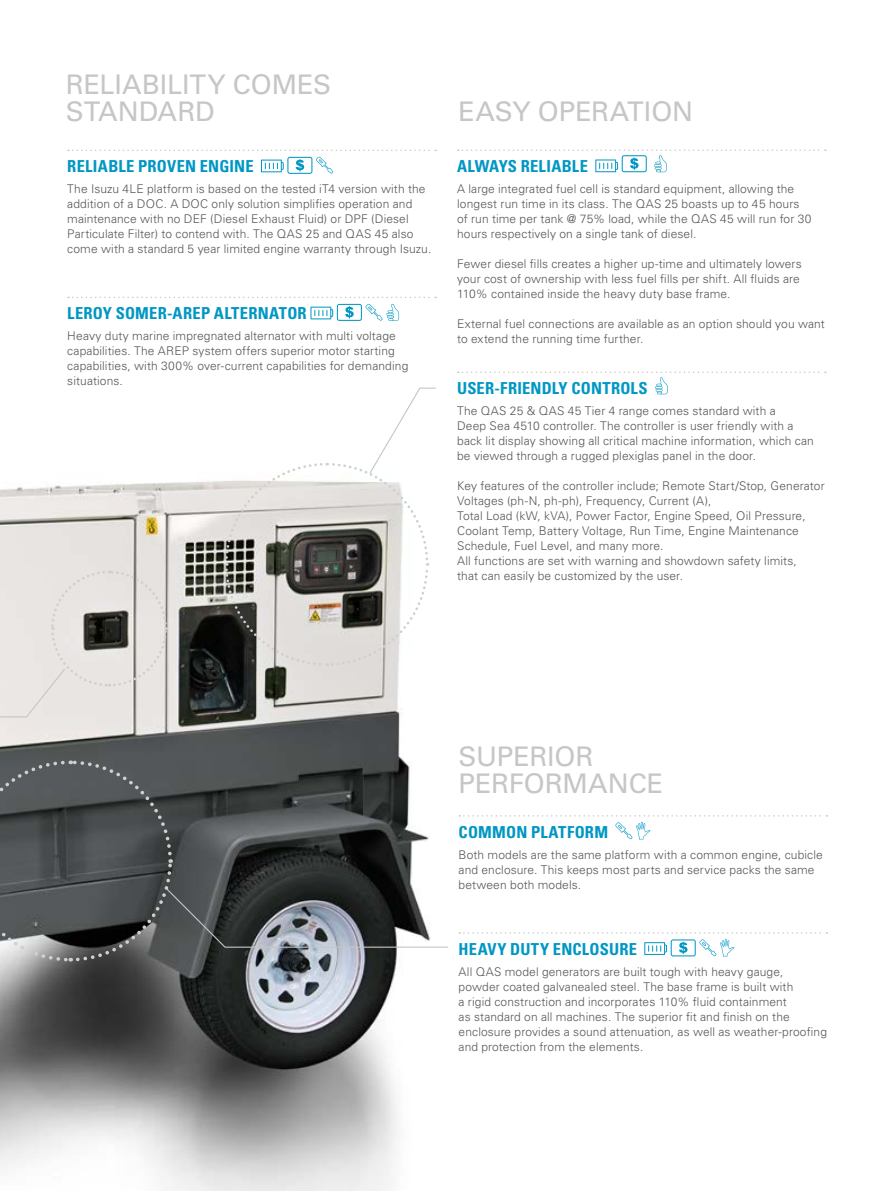
<style>
.page{position:relative;width:893px;height:1191px;background:#fff}
.page>*{position:absolute;margin:0;border:0;box-sizing:border-box;transform-origin:0 0}
.L-TITLE-INSIDE{font:27px/27px "Univers LT Std";letter-spacing:-.005em;color:#c6c6c6}
.L-BODY-TITLE-INSIDE{font:700 condensed 16.5px "Univers LT Std";letter-spacing:.01em;color:#0097c4}
.L-BODY_TEXT{font:300 12px/15px "Univers LT Std";letter-spacing:.01em;color:#575756}
</style>
<div class="page">
<img style="left:0;top:481px;width:401px;height:710px">
<svg style="left:458px;top:149px;width:368px;height:23px"></svg>
<svg style="left:458px;top:371px;width:368px;height:23px"></svg>
<svg style="left:68px;top:297px;width:368px;height:1px"></svg>
<svg style="left:68px;top:150px;width:368px;height:24px"></svg>
<svg style="left:310px;top:304px;width:89px;height:17px"></svg>
<svg style="left:459px;top:815px;width:368px;height:24px"></svg>
<svg style="left:459px;top:932px;width:368px;height:24px"></svg>
<svg style="left:224px;top:387px;width:212px;height:280px"></svg>
<svg style="left:0;top:758px;width:449px;height:205px"></svg>
<svg style="left:0;top:569px;width:168px;height:149px"></svg>
<p class="L-TITLE-INSIDE" style="left:66px;top:71px;width:267px">RELIABILITY COMES<br>STANDARD</p>
<p class="L-BODY-TITLE-INSIDE" style="left:67px;top:156px;width:188px">RELIABLE PROVEN ENGINE</p>
<p class="L-BODY_TEXT" style="left:67px;top:182px;width:366px">The Isuzu 4LE platform is based on the tested iT4 version with the addition of a DOC. A DOC only solution simplifies operation and maintenance with no DEF (Diesel Exhaust Fluid) or DPF (Diesel Particulate Filter) to contend with. The QAS 25 and QAS 45 also come with a standard 5 year limited engine warranty through Isuzu.</p>
<p class="L-BODY-TITLE-INSIDE" style="left:67px;top:303px;width:241px">LEROY SOMER-AREP ALTERNATOR</p>
<p class="L-BODY_TEXT" style="left:67px;top:329px;width:343px">Heavy duty marine impregnated alternator with multi voltage capabilities. The AREP system offers superior motor starting capabilities, with 300% over-current capabilities for demanding situations.</p>
<p class="L-TITLE-INSIDE" style="left:459px;top:98px;width:236px">EASY OPERATION</p>
<p class="L-BODY-TITLE-INSIDE" style="left:457px;top:156px;width:132px">ALWAYS RELIABLE</p>
<p class="L-BODY_TEXT" style="left:457px;top:181px;width:356px">A large integrated fuel cell is standard equipment, allowing the longest run time in its class. The QAS 25 boasts up to 45 hours of run time per tank @ 75% load, while the QAS 45 will run for 30 hours respectively on a single tank of diesel.</p>
<p class="L-BODY_TEXT" style="left:457px;top:256px;width:346px">Fewer diesel fills creates a higher up-time and ultimately lowers your cost of ownership with less fuel fills per shift. All fluids are<br>110% contained inside the heavy duty base frame.</p>
<p class="L-BODY_TEXT" style="left:457px;top:316px;width:369px">External fuel connections are available as an option should you want to extend the running time further.</p>
<p class="L-BODY-TITLE-INSIDE" style="left:457px;top:378px;width:192px">USER-FRIENDLY CONTROLS</p>
<p class="L-BODY_TEXT" style="left:457px;top:403px;width:358px">The QAS 25 &amp; QAS 45 Tier 4 range comes standard with a<br>Deep Sea 4510 controller. The controller is user friendly with a back lit display showing all critical machine information, which can be viewed through a rugged plexiglas panel in the door.</p>
<p class="L-BODY_TEXT" style="left:457px;top:478px;width:369px">Key features of the controller include; Remote Start/Stop, Generator Voltages (ph-N, ph-ph), Frequency, Current (A),<br>Total Load (kW, kVA), Power Factor, Engine Speed, Oil Pressure, Coolant Temp, Battery Voltage, Run Time, Engine Maintenance Schedule, Fuel Level, and many more.</p>
<p class="L-BODY_TEXT" style="left:457px;top:553px;width:341px">All functions are set with warning and showdown safety limits, that can easily be customized by the user.</p>
<p class="L-TITLE-INSIDE" style="left:459px;top:743px;width:206px">SUPERIOR<br>PERFORMANCE</p>
<p class="L-BODY-TITLE-INSIDE" style="left:459px;top:822px;width:151px">COMMON PLATFORM</p>
<p class="L-BODY_TEXT" style="left:459px;top:847px;width:366px">Both models are the same platform with a common engine, cubicle and enclosure. This keeps most parts and service packs the same between both models.</p>
<p class="L-BODY-TITLE-INSIDE" style="left:459px;top:939px;width:180px">HEAVY DUTY ENCLOSURE</p>
<p class="L-BODY_TEXT" style="left:459px;top:964px;width:370px">All QAS model generators are built tough with heavy gauge, powder coated galvanealed steel. The base frame is built with<br>a rigid construction and incorporates 110% fluid containment<br>as standard on all machines. The superior fit and finish on the enclosure provides a sound attenuation, as well as weather-proofing and protection from the elements.</p>
</div>
